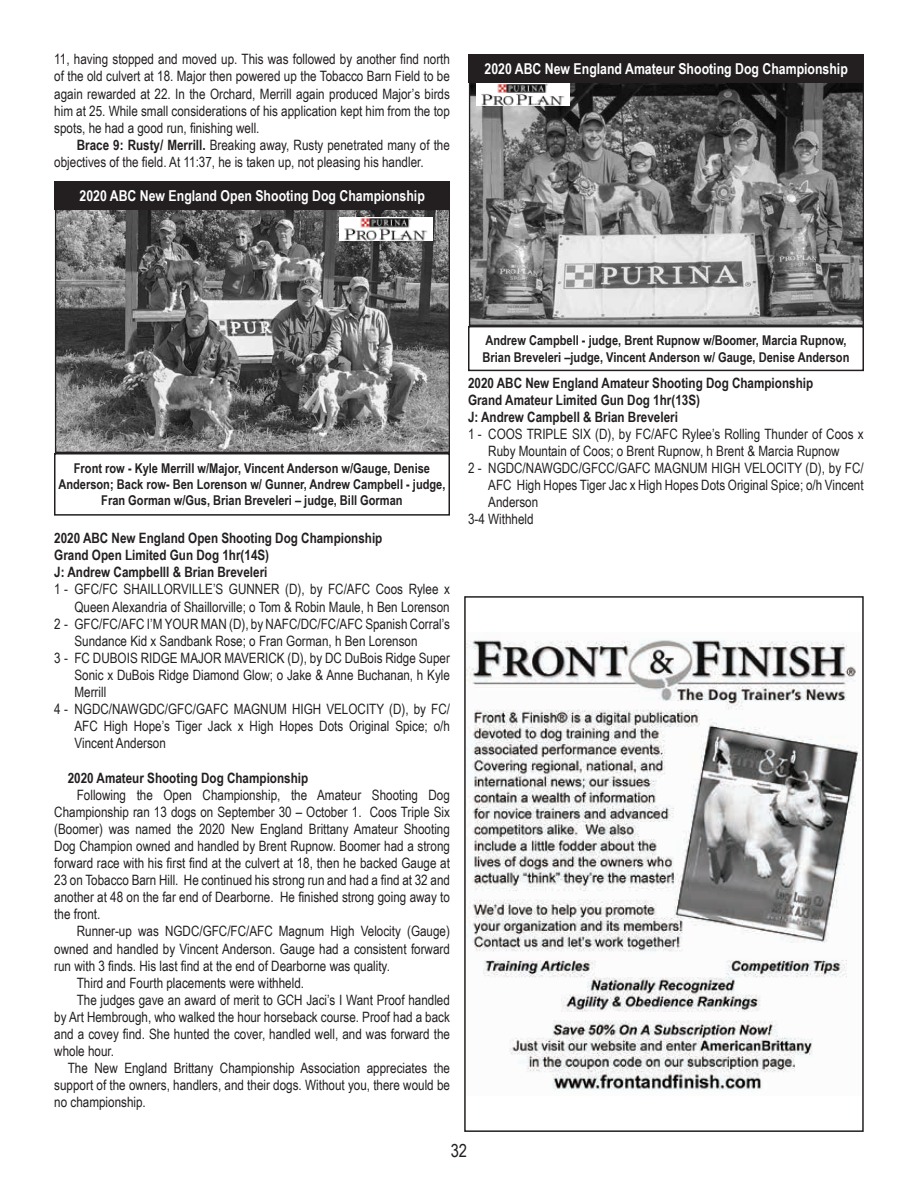
<style>
.page{position:relative;width:918px;height:1188px;background:#fff}
.page>*{position:absolute;margin:0;border:0;box-sizing:border-box;transform-origin:0 0}
.t1{font:18px "Arial Narrow";color:#231f20}
.t2{font:700 15px "Arial Narrow";color:#fff}
.t3{font:14.25px/17.1px "Arial Narrow";color:#231f20;text-align:justify}
.t4{font:700 14.25px/17.1px "Arial Narrow";color:#231f20}
.t5{font:700 13.5px/16.2px "Arial Narrow";color:#231f20;text-align:center}
.s1{font-weight:700}
</style>
<div class="page">
<img style="left:57px;top:210px;width:391px;height:241px">
<img style="left:339px;top:218px;width:93px;height:23px">
<div style="left:54px;top:453px;width:396px;height:63px;border:2px solid #231f20"></div>
<div style="left:54px;top:182px;width:396px;height:28px;background:#231f20"></div>
<img style="left:471px;top:83px;width:391px;height:241px">
<img style="left:476px;top:83px;width:93px;height:23px">
<div style="left:468px;top:326px;width:396px;height:45px;border:2px solid #231f20"></div>
<div style="left:468px;top:55px;width:396px;height:28px;background:#231f20"></div>
<img style="left:467px;top:640px;width:394px;height:450px">
<div style="left:464px;top:596px;width:400px;height:536px;border:2px solid #231f20"></div>
<p class="t3" style="left:54px;top:50px;width:397px">11, having stopped and moved up. This was followed by another find north of the old culvert at 18. Major then powered up the Tobacco Barn Field to be again rewarded at 22. In the Orchard, Merrill again produced Major’s birds him at 25. While small considerations of his application kept him from the top spots, he had a good run, finishing well.</p>
<p class="t3" style="left:54px;top:136px;width:397px;text-indent:23px"><span class="s1">Brace 9: Rusty/ Merrill.</span> Breaking away, Rusty penetrated many of the objectives of the field. At 11:37, he is taken up, not pleasing his handler.</p>
<p class="t2" style="left:80px;top:185px;width:347px">2020 ABC New England Open Shooting Dog Championship</p>
<p class="t2" style="left:485px;top:58px;width:365px">2020 ABC New England Amateur Shooting Dog Championship</p>
<p class="t5" style="left:58px;top:460px;width:389px">Front row - Kyle Merrill w/Major, Vincent Anderson w/Gauge, Denise<br>Anderson; Back row- Ben Lorenson w/ Gunner, Andrew Campbell - judge,<br>Fran Gorman w/Gus, Brian Breveleri – judge, Bill Gorman</p>
<p class="t4" style="left:54px;top:529px;width:330px">2020 ABC New England Open Shooting Dog Championship<br>Grand Open Limited Gun Dog 1hr(14S)<br>J: Andrew Campbelll &amp; Brian Breveleri</p>
<p class="t3" style="left:54px;top:580px;width:397px">1 - GFC/FC SHAILLORVILLE’S GUNNER (D), by FC/AFC Coos Rylee x</p>
<p class="t3" style="left:75px;top:597px;width:377px">Queen Alexandria of Shaillorville; o Tom &amp; Robin Maule, h Ben Lorenson</p>
<p class="t3" style="left:54px;top:615px;width:397px">2 - GFC/FC/AFC I’M YOUR MAN (D), by NAFC/DC/FC/AFC Spanish Corral’s</p>
<p class="t3" style="left:75px;top:632px;width:344px">Sundance Kid x Sandbank Rose; o Fran Gorman, h Ben Lorenson</p>
<p class="t3" style="left:54px;top:649px;width:397px">3 - FC DUBOIS RIDGE MAJOR MAVERICK (D), by DC DuBois Ridge Super</p>
<p class="t3" style="left:75px;top:666px;width:377px">Sonic x DuBois Ridge Diamond Glow; o Jake &amp; Anne Buchanan, h Kyle</p>
<p class="t3" style="left:75px;top:683px;width:33px">Merrill</p>
<p class="t3" style="left:54px;top:700px;width:397px">4 - NGDC/NAWGDC/GFC/GAFC MAGNUM HIGH VELOCITY (D), by FC/</p>
<p class="t3" style="left:75px;top:717px;width:377px">AFC High Hope’s Tiger Jack x High Hopes Dots Original Spice; o/h</p>
<p class="t3" style="left:75px;top:734px;width:93px">Vincent Anderson</p>
<p class="t4" style="left:68px;top:768px;width:242px">2020 Amateur Shooting Dog Championship</p>
<p class="t3" style="left:54px;top:786px;width:397px;text-indent:23px">Following the Open Championship, the Amateur Shooting Dog Championship ran 13 dogs on September 30 – October 1. Coos Triple Six (Boomer) was named the 2020 New England Brittany Amateur Shooting Dog Champion owned and handled by Brent Rupnow. Boomer had a strong forward race with his first find at the culvert at 18, then he backed Gauge at 23 on Tobacco Barn Hill. He continued his strong run and had a find at 32 and another at 48 on the far end of Dearborne. He finished strong going away to the front.</p>
<p class="t3" style="left:77px;top:922px;width:375px">Runner-up was NGDC/GFC/FC/AFC Magnum High Velocity (Gauge)</p>
<p class="t3" style="left:54px;top:939px;width:397px">owned and handled by Vincent Anderson. Gauge had a consistent forward</p>
<p class="t3" style="left:54px;top:957px;width:337px">run with 3 finds. His last find at the end of Dearborne was quality.</p>
<p class="t3" style="left:77px;top:974px;width:229px">Third and Fourth placements were withheld.</p>
<p class="t3" style="left:77px;top:991px;width:375px">The judges gave an award of merit to GCH Jaci’s I Want Proof handled</p>
<p class="t3" style="left:54px;top:1008px;width:397px">by Art Hembrough, who walked the hour horseback course. Proof had a back</p>
<p class="t3" style="left:54px;top:1025px;width:397px">and a covey find. She hunted the cover, handled well, and was forward the</p>
<p class="t3" style="left:54px;top:1042px;width:61px">whole hour.</p>
<p class="t3" style="left:68px;top:1059px;width:384px">The New England Brittany Championship Association appreciates the</p>
<p class="t3" style="left:54px;top:1076px;width:397px">support of the owners, handlers, and their dogs. Without you, there would be</p>
<p class="t3" style="left:54px;top:1093px;width:93px">no championship.</p>
<p class="t5" style="left:483px;top:332px;width:368px;text-align:left">Andrew Campbell - judge, Brent Rupnow w/Boomer, Marcia Rupnow,<br>Brian Breveleri –judge, Vincent Anderson w/ Gauge, Denise Anderson</p>
<p class="t4" style="left:468px;top:373px;width:347px">2020 ABC New England Amateur Shooting Dog Championship<br>Grand Amateur Limited Gun Dog 1hr(13S)<br>J: Andrew Campbell &amp; Brian Breveleri</p>
<p class="t3" style="left:468px;top:425px;width:397px">1 - COOS TRIPLE SIX (D), by FC/AFC Rylee’s Rolling Thunder of Coos x</p>
<p class="t3" style="left:488px;top:442px;width:353px">Ruby Mountain of Coos; o Brent Rupnow, h Brent &amp; Marcia Rupnow</p>
<p class="t3" style="left:468px;top:459px;width:397px">2 - NGDC/NAWGDC/GFCC/GAFC MAGNUM HIGH VELOCITY (D), by FC/</p>
<p class="t3" style="left:488px;top:476px;width:377px">AFC High Hopes Tiger Jac x High Hopes Dots Original Spice; o/h Vincent</p>
<p class="t3" style="left:488px;top:493px;width:52px">Anderson</p>
<p class="t3" style="left:468px;top:510px;width:67px">3-4 Withheld</p>
<p class="t1" style="left:451px;top:1137px;width:18px">32</p>
</div>
